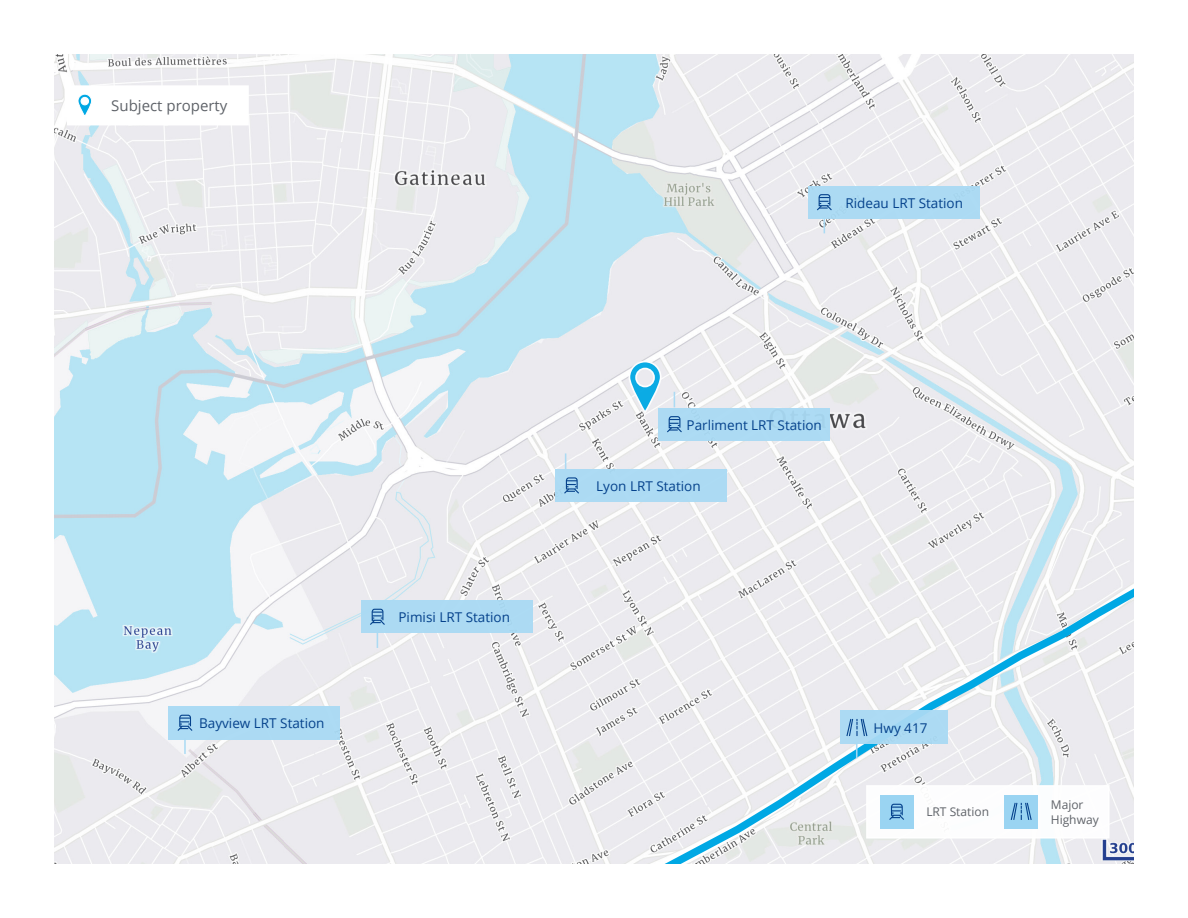
<style>
.page{position:relative;width:1188px;height:918px;background:#fff}
.page>*{position:absolute;margin:0;border:0;box-sizing:border-box;transform-origin:0 0}
.Body_Text_-_Dark_Grey_CMYK{font:15px "Open Sans";color:#5f6369}
.t1{font:13.5px "Open Sans";color:#05428c}
.t2{font:12px/14.4px "Open Sans";color:#5f6369}
</style>
<div class="page">
<img style="left:54px;top:54px;width:1080px;height:810px">
<div style="left:168px;top:706px;width:172px;height:33px;background:#a9daf4"></div>
<svg style="left:184px;top:739px;width:2px;height:15px"></svg>
<svg style="left:177px;top:714px;width:16px;height:17px"></svg>
<div style="left:361px;top:600px;width:172px;height:33px;background:#a9daf4"></div>
<svg style="left:377px;top:633px;width:1px;height:15px"></svg>
<svg style="left:370px;top:608px;width:15px;height:17px"></svg>
<div style="left:555px;top:469px;width:172px;height:33px;background:#a9daf4"></div>
<svg style="left:565px;top:453px;width:1px;height:16px"></svg>
<svg style="left:564px;top:477px;width:15px;height:17px"></svg>
<svg style="left:67px;top:85px;width:182px;height:40px"></svg>
<div style="left:658px;top:408px;width:172px;height:33px;background:#a9daf4"></div>
<svg style="left:628px;top:360px;width:55px;height:74px"></svg>
<div style="left:808px;top:186px;width:172px;height:33px;background:#a9daf4"></div>
<svg style="left:824px;top:219px;width:1px;height:14px"></svg>
<svg style="left:817px;top:194px;width:15px;height:17px"></svg>
<svg style="left:652px;top:578px;width:482px;height:286px"></svg>
<div style="left:840px;top:711px;width:108px;height:33px;background:#a9daf4"></div>
<svg style="left:856px;top:744px;width:2px;height:14px"></svg>
<svg style="left:846px;top:719px;width:22px;height:17px"></svg>
<p class="Body_Text_-_Dark_Grey_CMYK" style="left:111px;top:95px;width:118px">Subject property</p>
<p class="t1" style="left:199px;top:714px;width:127px">Bayview LRT Station</p>
<p class="t1" style="left:398px;top:608px;width:113px">Pimisi LRT Station</p>
<p class="t1" style="left:845px;top:194px;width:119px">Rideau LRT Station</p>
<p class="t1" style="left:687px;top:416px;width:137px">Parliment LRT Station</p>
<p class="t1" style="left:596px;top:477px;width:106px">Lyon LRT Station</p>
<p class="t1" style="left:874px;top:718px;width:55px">Hwy 417</p>
<p class="t2" style="left:926px;top:805px;width:64px">LRT Station</p>
<p class="t2" style="left:1051px;top:797px;width:49px">Major<br>Highway</p>
</div>
